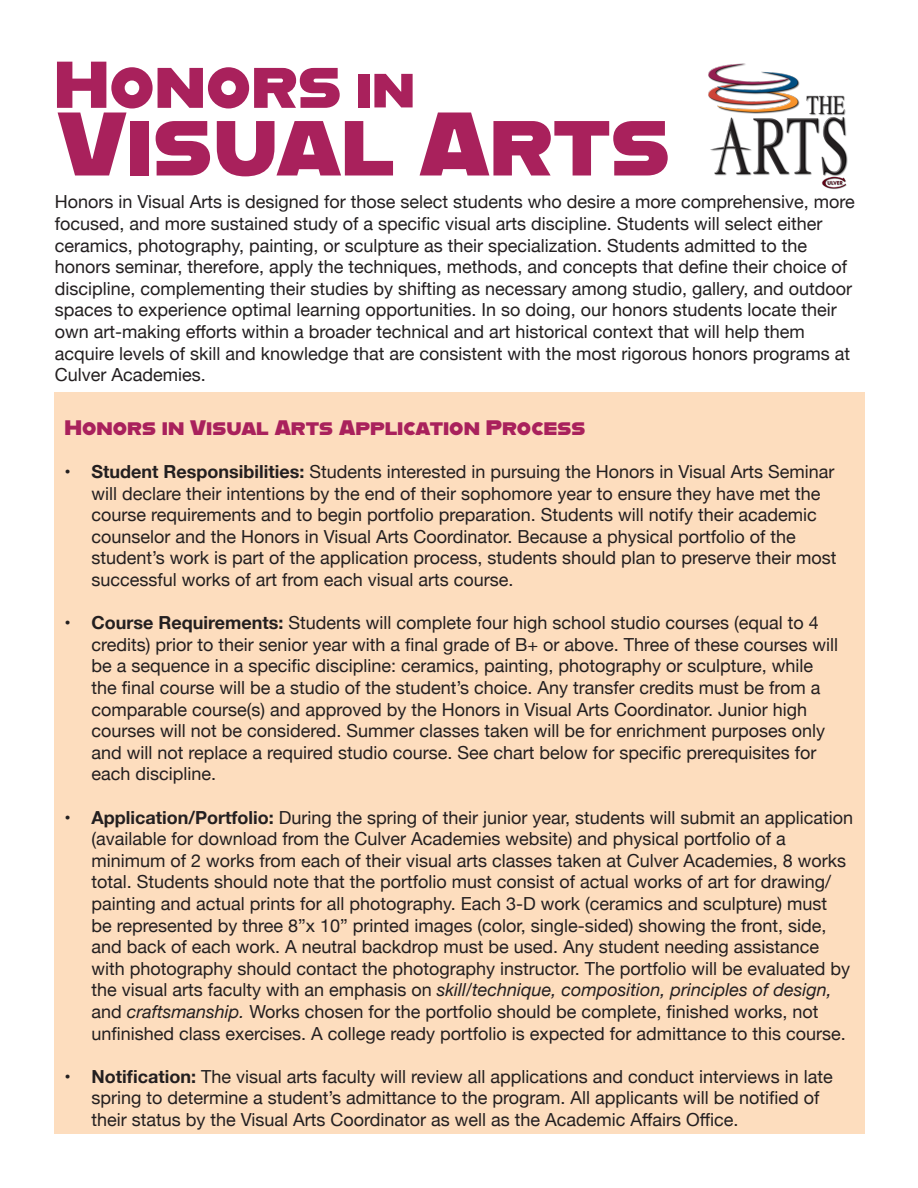
<style>
.page{position:relative;width:918px;height:1188px;background:#fff}
.page>*{position:absolute;margin:0;border:0;box-sizing:border-box;transform-origin:0 0}
.t1{font:90px "Alfarn";color:#a9215c}
.t2{font:66px "Alfarn";color:#a9215c}
.t3{font:55.5px "Alfarn";color:#a9215c}
.t4{font:21px "Alfarn";color:#a9215c}
.t5{font:18px/21.6px "Helvetica Neue";color:#231f20}
.s1{font-weight:700}
.s2{font-style:italic}
</style>
<div class="page">
<div style="left:55px;top:392px;width:810px;height:742px;background:#fdddbe"></div>
<img style="left:708px;top:63px;width:140px;height:126px">
<p class="t2" style="left:54px;top:45px;width:289px">Honors</p>
<p class="t3" style="left:356px;top:55px;width:61px">in</p>
<p class="t1" style="left:58px;top:90px;width:614px">Visual Arts</p>
<p class="t5" style="left:55px;top:192px;width:802px">Honors in Visual Arts is designed for those select students who desire a more comprehensive, more focused, and more sustained study of a specific visual arts discipline. Students will select either ceramics, photography, painting, or sculpture as their specialization. Students admitted to the honors seminar, therefore, apply the techniques, methods, and concepts that define their choice of discipline, complementing their studies by shifting as necessary among studio, gallery, and outdoor spaces to experience optimal learning opportunities. In so doing, our honors students locate their own art-making efforts within a broader technical and art historical context that will help them acquire levels of skill and knowledge that are consistent with the most rigorous honors programs at Culver Academies.</p>
<p class="t4" style="left:64px;top:415px;width:523px">Honors in Visual Arts Application Process</p>
<p class="t5" style="left:91px;top:462px;width:747px;text-indent:-27px"><span class="s1">• Student Responsibilities:</span> Students interested in pursuing the Honors in Visual Arts Seminar will declare their intentions by the end of their sophomore year to ensure they have met the course requirements and to begin portfolio preparation. Students will notify their academic counselor and the Honors in Visual Arts Coordinator. Because a physical portfolio of the student’s work is part of the application process, students should plan to preserve their most successful works of art from each visual arts course.</p>
<p class="t5" style="left:91px;top:613px;width:748px;text-indent:-27px"><span class="s1">• Course Requirements:</span> Students will complete four high school studio courses (equal to 4 credits) prior to their senior year with a final grade of B+ or above. Three of these courses will be a sequence in a specific discipline: ceramics, painting, photography or sculpture, while the final course will be a studio of the student’s choice. Any transfer credits must be from a comparable course(s) and approved by the Honors in Visual Arts Coordinator. Junior high courses will not be considered. Summer classes taken will be for enrichment purposes only and will not replace a required studio course. See chart below for specific prerequisites for each discipline.</p>
<p class="t5" style="left:91px;top:807px;width:763px;text-indent:-27px"><span class="s1">• Application/Portfolio:</span> During the spring of their junior year, students will submit an application (available for download from the Culver Academies website) and physical portfolio of a minimum of 2 works from each of their visual arts classes taken at Culver Academies, 8 works total. Students should note that the portfolio must consist of actual works of art for drawing/ painting and actual prints for all photography. Each 3-D work (ceramics and sculpture) must<br>be represented by three 8”x 10” printed images (color, single-sided) showing the front, side, and back of each work. A neutral backdrop must be used. Any student needing assistance with photography should contact the photography instructor. The portfolio will be evaluated by the visual arts faculty with an emphasis on <span class="s2">skill/technique, composition, principles of design, </span>and <span class="s2">craftsmanship.</span> Works chosen for the portfolio should be complete, finished works, not unfinished class exercises. A college ready portfolio is expected for admittance to this course.</p>
<p class="t5" style="left:91px;top:1067px;width:743px;text-indent:-27px"><span class="s1">• Notification:</span> The visual arts faculty will review all applications and conduct interviews in late spring to determine a student’s admittance to the program. All applicants will be notified of their status by the Visual Arts Coordinator as well as the Academic Affairs Office.</p>
</div>
